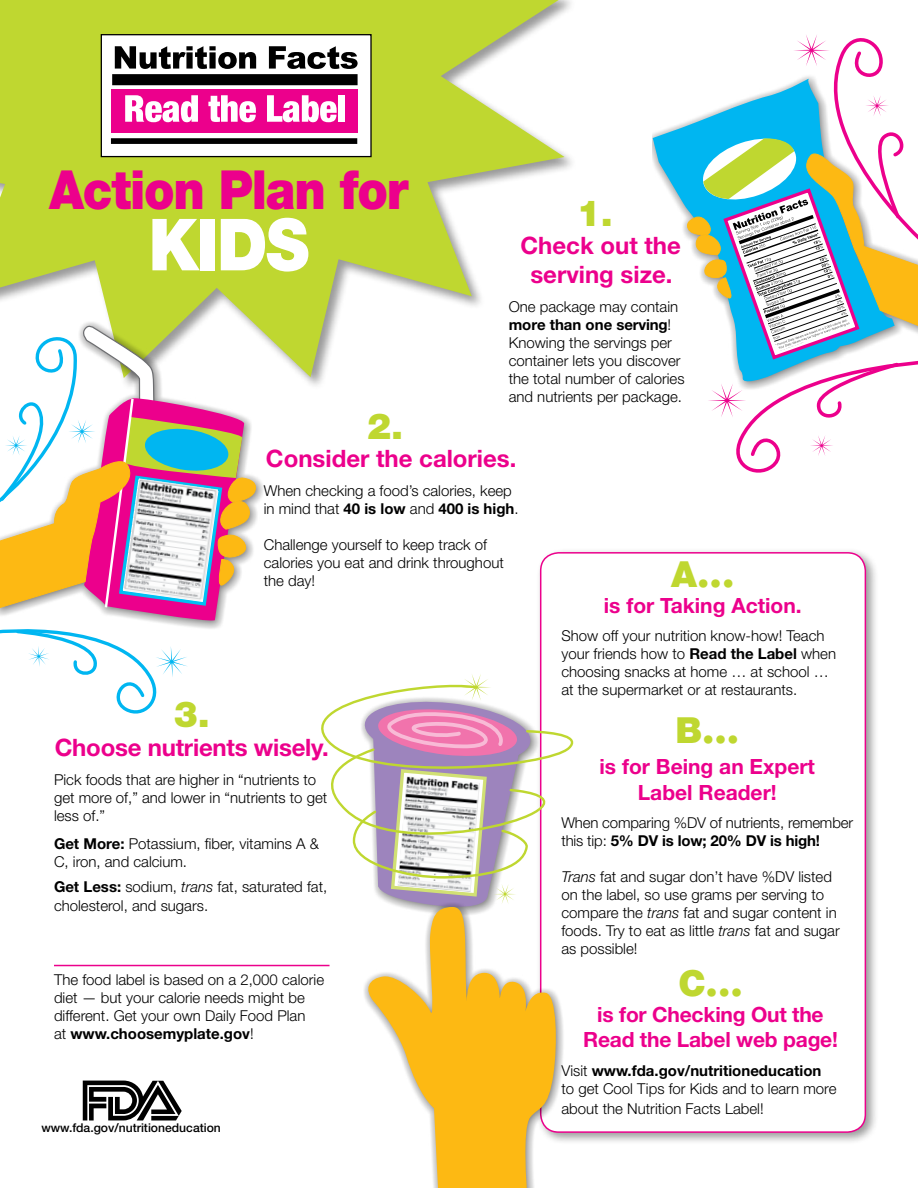
<style>
.page{position:relative;width:918px;height:1188px;background:#fff}
.page>*{position:absolute;margin:0;border:0;box-sizing:border-box;transform-origin:0 0}
.t1{font:900 72px "Helvetica Neue LT Std";color:#fff;scale:.9 1}
.t2{font:900 54px "Helvetica Neue LT Std";letter-spacing:-.025em;color:#ec008c;scale:.9 1}
.t3{font:700 36px "Futura Std";color:#bfd730}
.t4{font:900 36px "Helvetica Neue LT Std";color:#bfd730}
.t5{font:700 24px/28.8px "Helvetica Neue LT Std";color:#ec008c;text-align:center}
.body_copy{font:700 21px/25.2px "Helvetica Neue LT Std";color:#ec008c;text-align:center}
.body_copy-2{font:300 15px/18px "Helvetica Neue LT Std";color:#000}
.t6{font:500 12.15px "Helvetica Neue LT Std";color:#000}
.s1{color:#fff}
.s2{font-weight:700}
.s3{font-style:italic}
.s4{font-family:"Helvetica Neue LT Std";font-weight:900}
</style>
<div class="page">
<div style="left:536px;top:548px;width:343px;height:597px;background:#000;opacity:.4"></div>
<div style="left:541px;top:553px;width:324px;height:579px;background:#fff;border-radius:18px"></div>
<svg style="left:0;top:0;width:565px;height:378px;fill:#bfd730"></svg>
<hr style="left:54px;top:965px;width:276px;height:1px;background:#ec008c">
<svg style="left:83px;top:1081px;width:99px;height:39px"></svg>
<svg style="left:0;top:321px;width:265px;height:199px"></svg>
<svg style="left:0;top:323px;width:256px;height:391px"></svg>
<svg style="left:653px;top:122px;width:32px;height:113px"></svg>
<svg style="left:685px;top:35px;width:233px;height:438px"></svg>
<svg style="left:558px;top:999px;width:7px;height:146px"></svg>
<svg style="left:364px;top:923px;width:194px;height:265px;fill:#fdb913"></svg>
<svg style="left:321px;top:674px;width:252px;height:249px"></svg>
<div style="left:101px;top:35px;width:270px;height:122px;background:#fff"></div>
<div style="left:101px;top:34px;width:271px;height:123px;border:1px solid #000"></div>
<svg style="left:114px;top:46px;width:244px;height:23px"></svg>
<div style="left:112px;top:74px;width:246px;height:11px;background:#000"></div>
<div style="left:111px;top:89px;width:246px;height:44px;background:#ec008c"></div>
<svg style="left:125px;top:95px;width:73px;height:27px"></svg>
<svg style="left:208px;top:95px;width:48px;height:27px"></svg>
<svg style="left:267px;top:95px;width:70px;height:27px"></svg>
<div style="left:338px;top:95px;width:7px;height:27px;background:#fff"></div>
<div style="left:111px;top:138px;width:246px;height:6px;background:#000"></div>
<p class="t2" style="left:49px;top:157px;width:401px">Action Plan for</p>
<p class="t1" style="left:148px;top:202px;width:180px">KIDS</p>
<p class="t4" style="left:577px;top:191px;width:50px">1.<span class="s1">.</span></p>
<p class="t5" style="left:520px;top:231px;width:162px">Check out the serving size.</p>
<p class="body_copy-2" style="left:509px;top:297px;width:177px">One package may contain <span class="s2">more than one serving</span>!<br>Knowing the servings per container lets you discover the total number of calories and nutrients per package.</p>
<p class="t4" style="left:367px;top:404px;width:50px">2.<span class="s1">.</span></p>
<p class="t5" style="left:266px;top:444px;width:252px">Consider the calories.</p>
<p class="body_copy-2" style="left:264px;top:482px;width:256px">When checking a food’s calories, keep in mind that <span class="s2">40 is low</span> and <span class="s2">400 is high</span>.</p>
<p class="body_copy-2" style="left:264px;top:536px;width:242px">Challenge yourself to keep track of calories you eat and drink throughout the day!</p>
<p class="t4" style="left:174px;top:693px;width:38px">3.</p>
<p class="t5" style="left:55px;top:732px;width:276px">Choose nutrients wisely.</p>
<p class="body_copy-2" style="left:54px;top:770px;width:275px">Pick foods that are higher in “nutrients to get more of,” and lower in “nutrients to get less of.”</p>
<p class="body_copy-2" style="left:54px;top:835px;width:267px"><span class="s2">Get More:</span> Potassium, fiber, vitamins A &amp;<br>C, iron, and calcium.</p>
<p class="body_copy-2" style="left:54px;top:876px;width:275px;line-height:19.5px"><span class="s2">Get Less:</span> sodium, <span class="s3">trans</span> fat, saturated fat, cholesterol, and sugars.</p>
<p class="body_copy-2" style="left:54px;top:970px;width:272px">The food label is based on a 2,000 calorie diet — but your calorie needs might be different. Get your own Daily Food Plan<br>at <span class="s2">www.choosemyplate.gov</span>!</p>
<p class="t6" style="left:41px;top:1120px;width:181px">www.fda.gov/nutritioneducation</p>
<p class="t3" style="left:671px;top:550px;width:65px"><span class="s4">A</span>...</p>
<p class="body_copy" style="left:604px;top:592px;width:199px">is for Taking Action.</p>
<p class="body_copy-2" style="left:561px;top:627px;width:276px">Show off your nutrition know-how! Teach your friends how to <span class="s2">Read the Label</span> when choosing snacks at home … at school … at the supermarket or at restaurants.</p>
<p class="t3" style="left:675px;top:705px;width:65px"><span class="s4">B</span>...</p>
<p class="body_copy" style="left:600px;top:754px;width:217px">is for Being an Expert<br>Label Reader!</p>
<p class="body_copy-2" style="left:561px;top:814px;width:293px">When comparing %DV of nutrients, remember this tip: <span class="s2">5% DV is low; 20% DV is high!</span></p>
<p class="body_copy-2" style="left:561px;top:868px;width:280px"><span class="s3">Trans</span> fat and sugar don’t have %DV listed on the label, so use grams per serving to compare the <span class="s3">trans</span> fat and sugar content in foods. Try to eat as little <span class="s3">trans</span> fat and sugar as possible!</p>
<p class="t3" style="left:678px;top:959px;width:66px"><span class="s4">C</span>...</p>
<p class="body_copy" style="left:583px;top:1002px;width:256px">is for Checking Out the<br>Read the Label web page!</p>
<p class="body_copy-2" style="left:561px;top:1061px;width:277px">Visit <span class="s2">www.fda.gov/nutritioneducation </span>to get Cool Tips for Kids and to learn more</p>
<p class="body_copy-2" style="left:561px;top:1099px;width:204px">about the Nutrition Facts Label!</p>
</div>
